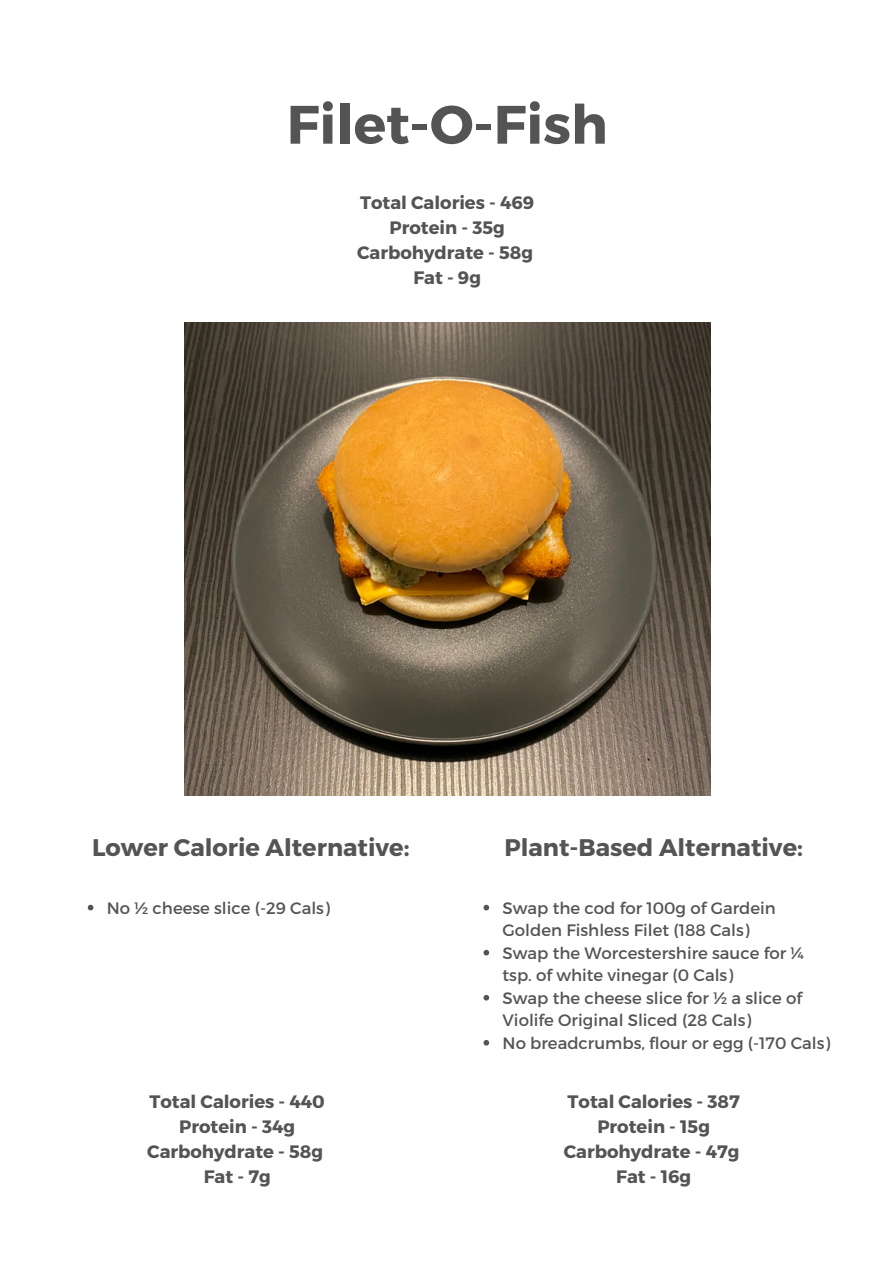
<style>
.page{position:relative;width:894px;height:1264px;background:#fff}
.page>*{position:absolute;margin:0;border:0;box-sizing:border-box;transform-origin:0 0}
.t1{font:700 54px "Montserrat";color:#545454}
.t2{font:700 24px "Montserrat";color:#545454}
.t3{font:700 18px/24.8px "Montserrat";color:#545454;text-align:center}
.t4{font:16.5px/22.5px "Montserrat";color:#545454}
</style>
<div class="page">
<img style="left:184px;top:322px;width:526px;height:473px">
<svg style="left:88px;top:904px;width:5px;height:6px"></svg>
<svg style="left:483px;top:904px;width:6px;height:6px"></svg>
<svg style="left:483px;top:949px;width:6px;height:6px"></svg>
<svg style="left:483px;top:994px;width:6px;height:6px"></svg>
<svg style="left:483px;top:1040px;width:6px;height:5px"></svg>
<h1 class="t1" style="left:287px;top:89px;width:322px">Filet-O-Fish</h1>
<p class="t3" style="left:357px;top:190px;width:178px">Total Calories - 469<br>Protein - 35g<br>Carbohydrate - 58g<br>Fat - 9g</p>
<h2 class="t2" style="left:92px;top:832px;width:319px">Lower Calorie Alternative:</h2>
<p class="t4" style="left:107px;top:895px;width:224px">No ½ cheese slice (-29 Cals)</p>
<h2 class="t2" style="left:504px;top:832px;width:300px">Plant-Based Alternative:</h2>
<p class="t4" style="left:502px;top:895px;width:329px">Swap the cod for 100g of Gardein Golden Fishless Filet (188 Cals)<br>Swap the Worcestershire sauce for ¼ tsp. of white vinegar (0 Cals)<br>Swap the cheese slice for ½ a slice of Violife Original Sliced (28 Cals)<br>No breadcrumbs, flour or egg (-170 Cals)</p>
<p class="t3" style="left:147px;top:1088px;width:179px">Total Calories - 440<br>Protein - 34g<br>Carbohydrate - 58g<br>Fat - 7g</p>
<p class="t3" style="left:563px;top:1088px;width:177px">Total Calories - 387<br>Protein - 15g<br>Carbohydrate - 47g<br>Fat - 16g</p>
</div>
